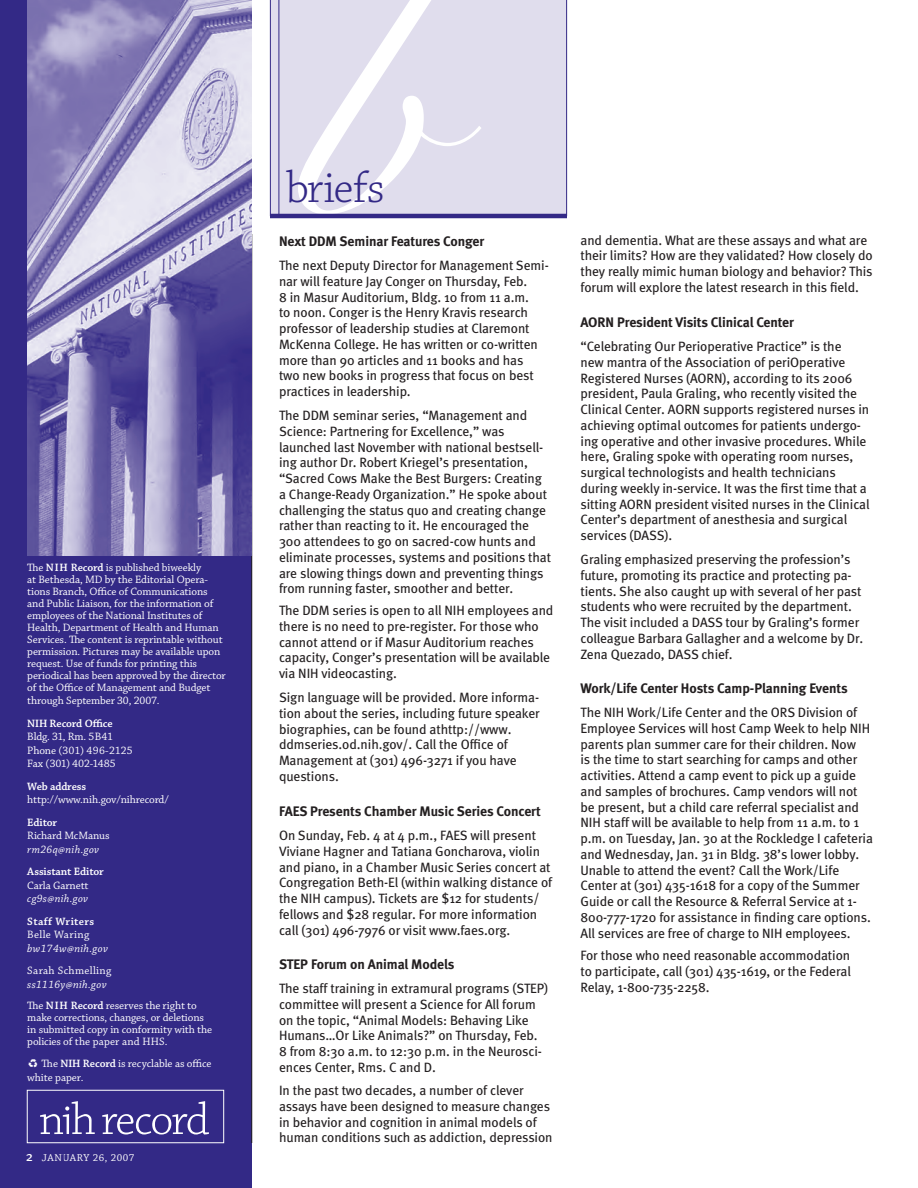
<style>
.page{position:relative;width:918px;height:1188px;background:#fff}
.page>*{position:absolute;margin:0;border:0;box-sizing:border-box;transform-origin:0 0}
.t1{font:300 46.5px "Chaparral Pro";letter-spacing:-.02em;color:#332986}
.Headline_3{font:700 13.8px "Meta";letter-spacing:-.005em;color:#231f20}
.Body_Text_3{font:13.5px/15.8px "Meta";letter-spacing:-.005em;color:#231f20}
.t2{font:11.25px/12px "Chaparral Pro";letter-spacing:-.01em;color:#fff}
.t3{font:600 11.25px/13.5px "Chaparral Pro";letter-spacing:-.01em;color:#fff}
.t4{font:italic 11.25px/13.5px "Chaparral Pro";letter-spacing:.03em;color:#fff}
.t5{font:11.25px/13.5px "Chaparral Pro";letter-spacing:.03em;color:#fff}
.t6{font:10.5px "Chaparral Pro";letter-spacing:.04em;color:#fff}
.s1{font-weight:600}
.s2{font-style:italic}
.s3{font-weight:400}
.s4{font-weight:400;font-style:italic}
.s5{font-weight:600;font-style:normal}
.s6{font-style:normal}
.s7{font-family:"Zeal";font-size:12px}
</style>
<div class="page">
<div style="left:0;top:0;width:252px;height:1188px;background:#332986"></div>
<div style="left:270px;top:0;width:297px;height:214px;background:#e0dded"></div>
<hr style="left:251px;top:234px;width:1px;height:909px;background:#231f20">
<svg style="left:102px;top:1101px;width:107px;height:34px"></svg>
<svg style="left:40px;top:1101px;width:55px;height:33px"></svg>
<div style="left:27px;top:1090px;width:197px;height:53px;border:1px solid #fff"></div>
<hr style="left:279px;top:0;width:1px;height:216px;background:#332986">
<img style="left:27px;top:0;width:225px;height:556px">
<svg style="left:298px;top:0;width:184px;height:214px"></svg>
<hr style="left:270px;top:214px;width:297px;height:4px;background:#332986">
<p class="t2" style="left:27px;top:562px;width:200px">The <span class="s1">NIH Record</span> is published biweekly<br>at Bethesda, MD by the Editorial Opera&shy;tions Branch, Office of Communications and Public Liaison, for the information of employees of the National Institutes of Health, Department of Health and Human Services. The content is reprintable without permission. Pictures may be available upon request. Use of funds for printing this periodical has been approved by the director of the Office of Management and Budget</p>
<p class="t2" style="left:27px;top:695px;width:134px">through September 30, 2007.</p>
<p class="t2" style="left:27px;top:717px;width:107px;line-height:13.5px"><span class="s1">NIH Record Office<br></span>Bldg. 31, Rm. 5B41<br>Phone (301) 496-2125<br>Fax (301) 402-1485</p>
<p class="t2" style="left:27px;top:780px;width:143px;line-height:13.5px"><span class="s1">Web address </span>http://www.nih.gov/nihrecord/</p>
<p class="t2" style="left:27px;top:816px;width:84px;line-height:13.5px"><span class="s1">Editor<br></span>Richard McManus <span class="s2">rm26q@nih.gov</span></p>
<p class="t3" style="left:27px;top:865px;width:78px">Assistant Editor<br><span class="s3">Carla Garnett </span><span class="s4">cg9s@nih.gov</span></p>
<p class="t4" style="left:27px;top:915px;width:82px"><span class="s5">Staff Writers<br></span><span class="s6">Belle Waring </span>bw174w@nih.gov</p>
<p class="t5" style="left:27px;top:964px;width:86px">Sarah Schmelling <span class="s2">ss1116y@nih.gov</span></p>
<p class="t2" style="left:27px;top:1000px;width:186px">The <span class="s1">NIH Record</span> reserves the right to make corrections, changes, or deletions in submitted copy in conformity with the policies of the paper and HHS.</p>
<p class="t2" style="left:27px;top:1057px;width:186px;line-height:13.5px"><span class="s7">Á</span> The <span class="s1">NIH Record</span> is recyclable as office white paper.</p>
<p class="t6" style="left:42px;top:1152px;width:94px">january 26, 2007</p>
<p class="t1" style="left:286px;top:162px;width:100px">briefs</p>
<p class="Headline_3" style="left:279px;top:233px;width:207px">Next DDM Seminar Features Conger</p>
<p class="Body_Text_3" style="left:279px;top:257px;width:271px">The next Deputy Director for Management Semi&shy;nar will feature Jay Conger on Thursday, Feb.<br>8 in Masur Auditorium, Bldg. 10 from 11 a.m.<br>to noon. Conger is the Henry Kravis research professor of leadership studies at Claremont McKenna College. He has written or co-written more than 90 articles and 11 books and has<br>two new books in progress that focus on best practices in leadership.</p>
<p class="Body_Text_3" style="left:279px;top:407px;width:273px">The DDM seminar series, “Management and Science: Partnering for Excellence,” was launched last November with national bestsell&shy;ing author Dr. Robert Kriegel’s presentation, “Sacred Cows Make the Best Burgers: Creating a Change-Ready Organization.” He spoke about challenging the status quo and creating change rather than reacting to it. He encouraged the 300 attendees to go on sacred-cow hunts and eliminate processes, systems and positions that are slowing things down and preventing things from running faster, smoother and better.</p>
<p class="Body_Text_3" style="left:279px;top:602px;width:276px">The DDM series is open to all NIH employees and there is no need to pre-register. For those who cannot attend or if Masur Auditorium reaches capacity, Conger’s presentation will be available via NIH videocasting.</p>
<p class="Body_Text_3" style="left:279px;top:689px;width:262px">Sign language will be provided. More informa&shy;tion about the series, including future speaker biographies, can be found athttp://www. ddmseries.od.nih.gov/. Call the Office of Management at (301) 496-3271 if you have questions.</p>
<p class="Headline_3" style="left:279px;top:803px;width:263px">FAES Presents Chamber Music Series Concert</p>
<p class="Body_Text_3" style="left:279px;top:827px;width:275px">On Sunday, Feb. 4 at 4 p.m., FAES will present Viviane Hagner and Tatiana Goncharova, violin and piano, in a Chamber Music Series concert at Congregation Beth-El (within walking distance of the NIH campus). Tickets are $12 for students/ fellows and $28 regular. For more information call (301) 496-7976 or visit www.faes.org.</p>
<p class="Headline_3" style="left:279px;top:956px;width:177px">STEP Forum on Animal Models</p>
<p class="Body_Text_3" style="left:279px;top:980px;width:271px">The staff training in extramural programs (STEP) committee will present a Science for All forum on the topic, “Animal Models: Behaving Like Humans…Or Like Animals?” on Thursday, Feb.<br>8 from 8:30 a.m. to 12:30 p.m. in the Neurosci&shy;ences Center, Rms. C and D.</p>
<p class="Body_Text_3" style="left:279px;top:1082px;width:275px">In the past two decades, a number of clever assays have been designed to measure changes in behavior and cognition in animal models of human conditions such as addiction, depression</p>
<p class="Body_Text_3" style="left:580px;top:232px;width:294px">and dementia. What are these assays and what are their limits? How are they validated? How closely do they really mimic human biology and behavior? This forum will explore the latest research in this field.</p>
<p class="Headline_3" style="left:580px;top:314px;width:215px">AORN President Visits Clinical Center</p>
<p class="Body_Text_3" style="left:580px;top:338px;width:291px">“Celebrating Our Perioperative Practice” is the<br>new mantra of the Association of periOperative Registered Nurses (AORN), according to its 2006 president, Paula Graling, who recently visited the Clinical Center. AORN supports registered nurses in achieving optimal outcomes for patients undergo&shy;ing operative and other invasive procedures. While here, Graling spoke with operating room nurses, surgical technologists and health technicians during weekly in-service. It was the first time that a sitting AORN president visited nurses in the Clinical Center’s department of anesthesia and surgical services (DASS).</p>
<p class="Body_Text_3" style="left:580px;top:551px;width:284px">Graling emphasized preserving the profession’s future, promoting its practice and protecting pa&shy;tients. She also caught up with several of her past students who were recruited by the department.<br>The visit included a DASS tour by Graling’s former colleague Barbara Gallagher and a welcome by Dr.<br>Zena Quezado, DASS chief.</p>
<p class="Headline_3" style="left:580px;top:680px;width:269px">Work/Life Center Hosts Camp-Planning Events</p>
<p class="Body_Text_3" style="left:580px;top:704px;width:294px">The NIH Work/Life Center and the ORS Division of Employee Services will host Camp Week to help NIH parents plan summer care for their children. Now<br>is the time to start searching for camps and other activities. Attend a camp event to pick up a guide and samples of brochures. Camp vendors will not be present, but a child care referral specialist and NIH staff will be available to help from 11 a.m. to 1 p.m. on Tuesday, Jan. 30 at the Rockledge I cafeteria and Wednesday, Jan. 31 in Bldg. 38’s lower lobby.<br>Unable to attend the event? Call the Work/Life Center at (301) 435-1618 for a copy of the Summer Guide or call the Resource &amp; Referral Service at 1- 800-777-1720 for assistance in finding care options.<br>All services are free of charge to NIH employees.</p>
<p class="Body_Text_3" style="left:580px;top:947px;width:272px;text-align:justify">For those who need reasonable accommodation to participate, call (301) 435-1619, or the Federal Relay, 1-800-735-2258.</p>
</div>
